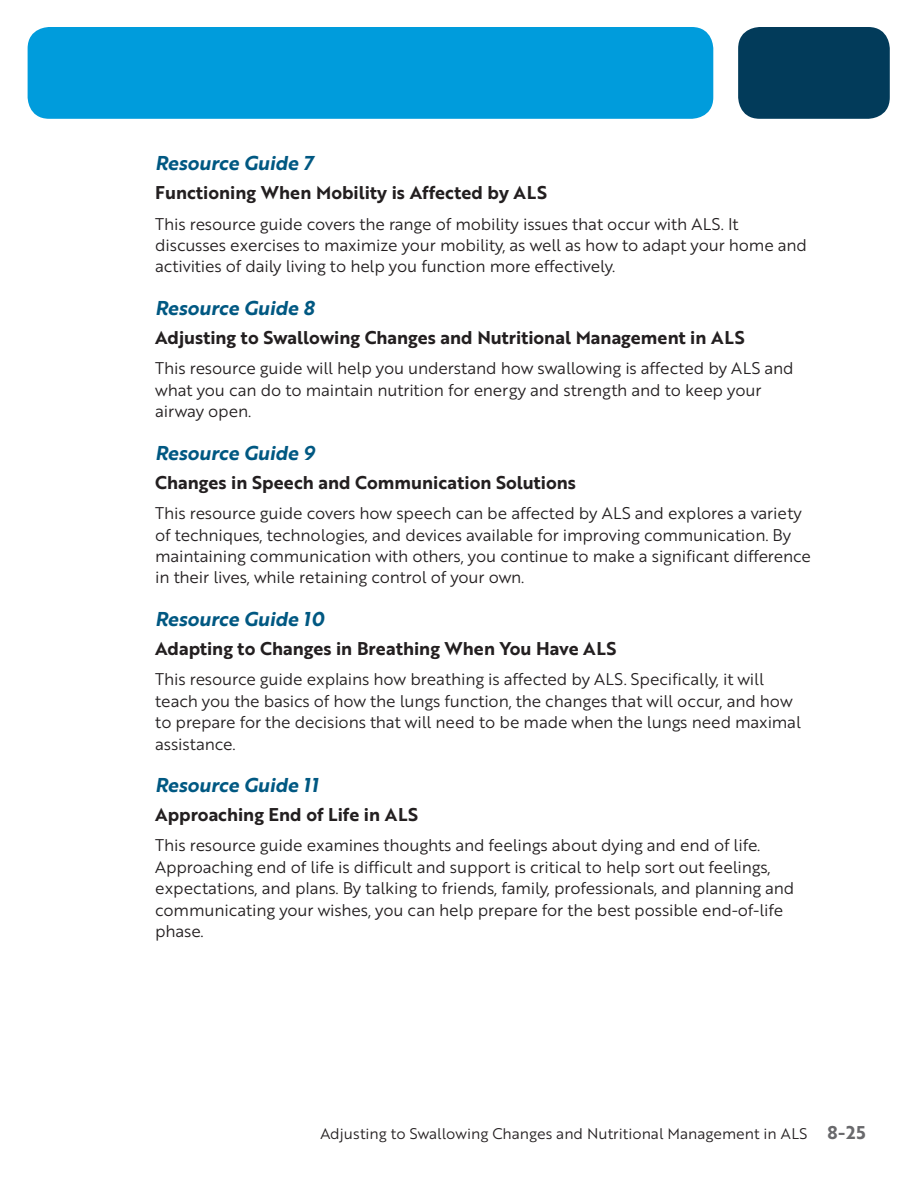
<style>
.page{position:relative;width:918px;height:1188px;background:#fff}
.page>*{position:absolute;margin:0;border:0;box-sizing:border-box;transform-origin:0 0}
.t1{font:19.5px "Brother 1816 Bold Italic";color:#005882}
.t2{font:18px "Brother 1816 Bold";color:#231f20}
.t3{font:16.5px/21.5px "Brother 1816 Book";letter-spacing:-.01em;color:#231f20}
.t4{font:15px "Brother 1816 Book";color:#231f20}
.s1{font-family:"Brother 1816 Bold";font-size:18px;color:#69696c}
</style>
<div class="page">
<div style="left:28px;top:27px;width:685px;height:92px;background:#009cdc;border-radius:22px"></div>
<div style="left:738px;top:27px;width:152px;height:92px;background:#023b5a;border-radius:22px"></div>
<p class="t1" style="left:155px;top:155px;width:159px">Resource Guide 7</p>
<p class="t2" style="left:155px;top:185px;width:393px">Functioning When Mobility is Affected by ALS</p>
<p class="t3" style="left:155px;top:214px;width:653px">This resource guide covers the range of mobility issues that occur with ALS. It discusses exercises to maximize your mobility, as well as how to adapt your home and activities of daily living to help you function more effectively.</p>
<p class="t1" style="left:155px;top:299px;width:161px">Resource Guide 8</p>
<p class="t2" style="left:155px;top:330px;width:591px">Adjusting to Swallowing Changes and Nutritional Management in ALS</p>
<p class="t3" style="left:155px;top:359px;width:640px">This resource guide will help you understand how swallowing is affected by ALS and what you can do to maintain nutrition for energy and strength and to keep your airway open.</p>
<p class="t1" style="left:155px;top:444px;width:161px">Resource Guide 9</p>
<p class="t2" style="left:155px;top:474px;width:422px">Changes in Speech and Communication Solutions</p>
<p class="t3" style="left:155px;top:504px;width:657px">This resource guide covers how speech can be affected by ALS and explores a variety of techniques, technologies, and devices available for improving communication. By maintaining communication with others, you continue to make a significant difference in their lives, while retaining control of your own.</p>
<p class="t1" style="left:155px;top:610px;width:170px">Resource Guide 10</p>
<p class="t2" style="left:155px;top:641px;width:463px">Adapting to Changes in Breathing When You Have ALS</p>
<p class="t3" style="left:155px;top:670px;width:647px">This resource guide explains how breathing is affected by ALS. Specifically, it will teach you the basics of how the lungs function, the changes that will occur, and how to prepare for the decisions that will need to be made when the lungs need maximal assistance.</p>
<p class="t1" style="left:155px;top:777px;width:164px">Resource Guide 11</p>
<p class="t2" style="left:155px;top:807px;width:264px">Approaching End of Life in ALS</p>
<p class="t3" style="left:155px;top:836px;width:641px">This resource guide examines thoughts and feelings about dying and end of life.<br>Approaching end of life is difficult and support is critical to help sort out feelings, expectations, and plans. By talking to friends, family, professionals, and planning and communicating your wishes, you can help prepare for the best possible end-of-life phase.</p>
<p class="t4" style="left:320px;top:1127px;width:547px">Adjusting to Swallowing Changes and Nutritional Management in ALS <span class="s1">8-25</span></p>
</div>
